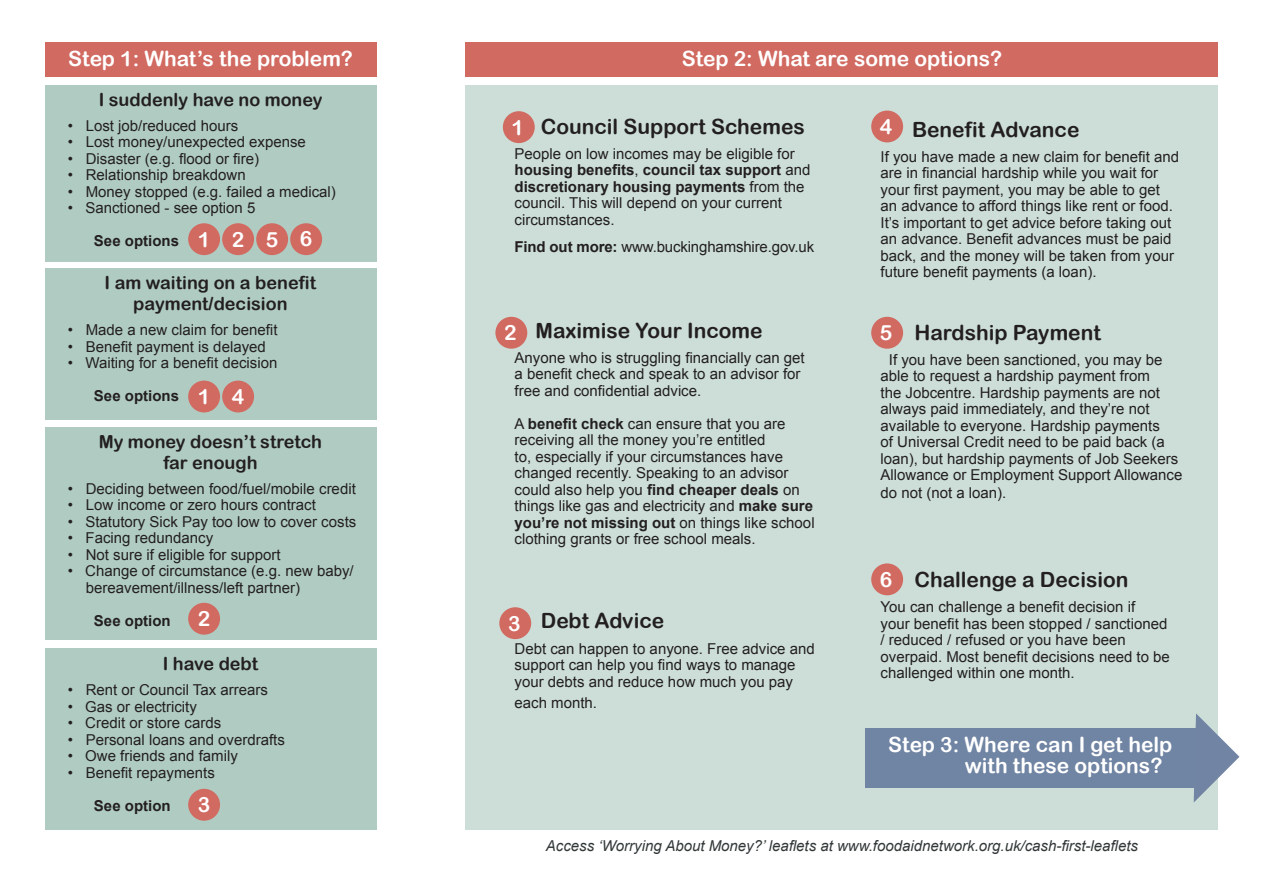
<style>
.page{position:relative;width:1263px;height:893px;background:#fff}
.page>*{position:absolute;margin:0;border:0;box-sizing:border-box;transform-origin:0 0}
.black_title{font:21px "Arial Rounded MT Bold";color:#231f20}
.white_title{font:21px "Arial Rounded MT Bold";color:#fff}
.step_3_text{font:21px "Arial Rounded MT Bold";color:#fff}
.black_title-2{font:21px "Arial Rounded MT Bold";color:#fff}
.quote_title{font:18px/21px "Arial Rounded MT Bold";color:#231f20;text-align:center}
.black_title-3{font:18px/21px "Arial Rounded MT Bold";color:#231f20;text-align:center}
.text{font:15px/16.5px "Arial";color:#231f20}
.text-2{font:700 15px/16.5px "Arial";color:#231f20}
.small_titles{font:italic 15px "Arial";color:#323738}
.options_text{font:700 15px "Arial";color:#231f20}
.s1{font-weight:400}
.s2{font-weight:700}
</style>
<div class="page">
<div style="left:45px;top:427px;width:331px;height:212px;background:#b0ccc2"></div>
<div style="left:45px;top:648px;width:331px;height:181px;background:#b0ccc2"></div>
<div style="left:45px;top:268px;width:331px;height:151px;background:#b0ccc2"></div>
<div style="left:45px;top:85px;width:331px;height:176px;background:#b0ccc2"></div>
<div style="left:466px;top:85px;width:752px;height:744px;background:#ccded7"></div>
<div style="left:466px;top:43px;width:752px;height:34px;background:#d16a61"></div>
<div style="left:45px;top:43px;width:331px;height:34px;background:#d16a61"></div>
<div style="left:188px;top:789px;width:32px;height:32px;background:#d16a61;border-radius:50%"></div>
<div style="left:188px;top:603px;width:32px;height:32px;background:#d16a61;border-radius:50%"></div>
<div style="left:503px;top:111px;width:32px;height:32px;background:#d16a61;border-radius:50%"></div>
<div style="left:871px;top:111px;width:32px;height:31px;background:#d16a61;border-radius:50%"></div>
<div style="left:499px;top:607px;width:32px;height:32px;background:#d16a61;border-radius:50%"></div>
<div style="left:871px;top:563px;width:32px;height:32px;background:#d16a61;border-radius:50%"></div>
<div style="left:871px;top:317px;width:32px;height:32px;background:#d16a61;border-radius:50%"></div>
<div style="left:495px;top:317px;width:32px;height:32px;background:#d16a61;border-radius:50%"></div>
<div style="left:865px;top:728px;width:332px;height:60px;background:#7084a3"></div>
<svg style="left:1194px;top:713px;width:45px;height:89px"></svg>
<div style="left:290px;top:223px;width:32px;height:32px;background:#d16a61;border-radius:50%"></div>
<div style="left:256px;top:223px;width:32px;height:32px;background:#d16a61;border-radius:50%"></div>
<div style="left:222px;top:223px;width:32px;height:32px;background:#d16a61;border-radius:50%"></div>
<div style="left:188px;top:223px;width:32px;height:32px;background:#d16a61;border-radius:50%"></div>
<div style="left:222px;top:381px;width:32px;height:31px;background:#d16a61;border-radius:50%"></div>
<div style="left:188px;top:381px;width:32px;height:31px;background:#d16a61;border-radius:50%"></div>
<p class="white_title" style="left:68px;top:46px;width:286px">Step 1: What’s the problem?</p>
<p class="white_title" style="left:682px;top:46px;width:322px">Step 2: What are some options?</p>
<p class="quote_title" style="left:99px;top:88px;width:225px">I suddenly have no money</p>
<p class="text" style="left:68px;top:117px;width:172px">• Lost job/reduced hours</p>
<p class="text" style="left:68px;top:134px;width:239px">• Lost money/unexpected expense</p>
<p class="text" style="left:68px;top:150px;width:193px">• Disaster (e.g. flood or fire)</p>
<p class="text" style="left:68px;top:167px;width:179px">• Relationship breakdown</p>
<p class="text" style="left:68px;top:183px;width:269px">• Money stopped (e.g. failed a medical)</p>
<p class="text" style="left:68px;top:200px;width:189px">• Sanctioned - see option 5</p>
<p class="options_text" style="left:94px;top:231px;width:87px">See options</p>
<p class="quote_title" style="left:105px;top:272px;width:213px">I am waiting on a benefit payment/decision</p>
<p class="text" style="left:68px;top:322px;width:211px">• Made a new claim for benefit</p>
<p class="text" style="left:68px;top:338px;width:199px">• Benefit payment is delayed</p>
<p class="text" style="left:68px;top:355px;width:211px">• Waiting for a benefit decision</p>
<p class="options_text" style="left:94px;top:386px;width:87px">See options</p>
<p class="black_title-3" style="left:99px;top:430px;width:225px">My money doesn’t stretch far enough</p>
<p class="text" style="left:68px;top:480px;width:289px">• Deciding between food/fuel/mobile credit</p>
<p class="text" style="left:68px;top:497px;width:249px">• Low income or zero hours contract</p>
<p class="text" style="left:68px;top:513px;width:290px">• Statutory Sick Pay too low to cover costs</p>
<p class="text" style="left:68px;top:530px;width:147px">• Facing redundancy</p>
<p class="text" style="left:68px;top:546px;width:214px">• Not sure if eligible for support</p>
<p class="text" style="left:86px;top:563px;width:269px;text-indent:-18px">• Change of circumstance (e.g. new baby/ bereavement/illness/left partner)</p>
<p class="options_text" style="left:94px;top:610px;width:78px">See option</p>
<p class="quote_title" style="left:163px;top:653px;width:97px">I have debt</p>
<p class="text" style="left:68px;top:682px;width:201px">• Rent or Council Tax arrears</p>
<p class="text" style="left:68px;top:698px;width:130px">• Gas or electricity</p>
<p class="text" style="left:68px;top:715px;width:155px">• Credit or store cards</p>
<p class="text" style="left:68px;top:731px;width:218px">• Personal loans and overdrafts</p>
<p class="text" style="left:68px;top:748px;width:171px">• Owe friends and family</p>
<p class="text" style="left:68px;top:764px;width:148px">• Benefit repayments</p>
<p class="options_text" style="left:94px;top:795px;width:78px">See option</p>
<p class="white_title" style="left:198px;top:792px;width:14px">3</p>
<p class="white_title" style="left:198px;top:227px;width:14px">1</p>
<p class="white_title" style="left:232px;top:227px;width:14px">2</p>
<p class="white_title" style="left:266px;top:227px;width:14px">5</p>
<p class="white_title" style="left:300px;top:226px;width:14px">6</p>
<p class="white_title" style="left:198px;top:384px;width:14px">1</p>
<p class="white_title" style="left:232px;top:384px;width:14px">4</p>
<p class="white_title" style="left:198px;top:606px;width:14px">2</p>
<p class="black_title" style="left:541px;top:114px;width:266px">Council Support Schemes</p>
<p class="text" style="left:514px;top:146px;width:282px">People on low incomes may be eligible for</p>
<p class="text-2" style="left:514px;top:162px;width:297px">housing benefits<span class="s1">,</span> council tax support <span class="s1">and </span>discretionary housing payments <span class="s1">from the council. This will depend on your current circumstances.</span></p>
<p class="text" style="left:514px;top:239px;width:301px"><span class="s2">Find out more:</span> www.buckinghamshire.gov.uk</p>
<p class="white_title" style="left:512px;top:115px;width:14px">1</p>
<p class="white_title" style="left:880px;top:114px;width:14px">4</p>
<p class="black_title" style="left:912px;top:117px;width:169px">Benefit Advance</p>
<p class="text" style="left:880px;top:148px;width:300px">If you have made a new claim for benefit and are in financial hardship while you wait for your first payment, you may be able to get an advance to afford things like rent or food.<br>It’s important to get advice before taking out an advance. Benefit advances must be paid back, and the money will be taken from your future benefit payments (a loan).</p>
<p class="black_title" style="left:535px;top:318px;width:229px">Maximise Your Income</p>
<p class="text" style="left:514px;top:350px;width:292px">Anyone who is struggling financially can get a benefit check and speak to an advisor for free and confidential advice.</p>
<p class="text" style="left:514px;top:416px;width:302px">A <span class="s2">benefit check</span> can ensure that you are receiving all the money you’re entitled<br>to, especially if your circumstances have changed recently. Speaking to an advisor could also help you <span class="s2">find cheaper deals</span> on things like gas and electricity and <span class="s2">make sure you’re not missing out</span> on things like school clothing grants or free school meals.</p>
<p class="black_title" style="left:914px;top:320px;width:188px">Hardship Payment</p>
<p class="text" style="left:880px;top:351px;width:303px;text-indent:8px">If you have been sanctioned, you may be able to request a hardship payment from<br>the Jobcentre. Hardship payments are not always paid immediately, and they’re not available to everyone. Hardship payments<br>of Universal Credit need to be paid back (a loan), but hardship payments of Job Seekers Allowance or Employment Support Allowance</p>
<p class="text" style="left:880px;top:485px;width:127px">do not (not a loan).</p>
<p class="black_title-2" style="left:504px;top:320px;width:14px">2</p>
<p class="white_title" style="left:880px;top:320px;width:14px">5</p>
<p class="black_title" style="left:541px;top:609px;width:125px">Debt Advice</p>
<p class="text" style="left:514px;top:640px;width:302px">Debt can happen to anyone. Free advice and support can help you find ways to manage your debts and reduce how much you pay</p>
<p class="text" style="left:514px;top:694px;width:84px">each month.</p>
<p class="black_title-2" style="left:508px;top:611px;width:14px">3</p>
<p class="white_title" style="left:880px;top:567px;width:14px">6</p>
<p class="black_title" style="left:914px;top:567px;width:215px">Challenge a Decision</p>
<p class="text" style="left:880px;top:599px;width:291px">You can challenge a benefit decision if<br>your benefit has been stopped / sanctioned / reduced / refused or you have been overpaid. Most benefit decisions need to be challenged within one month.</p>
<p class="step_3_text" style="left:888px;top:732px;width:286px">Step 3: Where can I get help</p>
<p class="step_3_text" style="left:965px;top:753px;width:199px">with these options?</p>
<p class="small_titles" style="left:546px;top:836px;width:594px">Access ‘Worrying About Money?’ leaflets at www.foodaidnetwork.org.uk/cash-first-leaflets</p>
</div>
